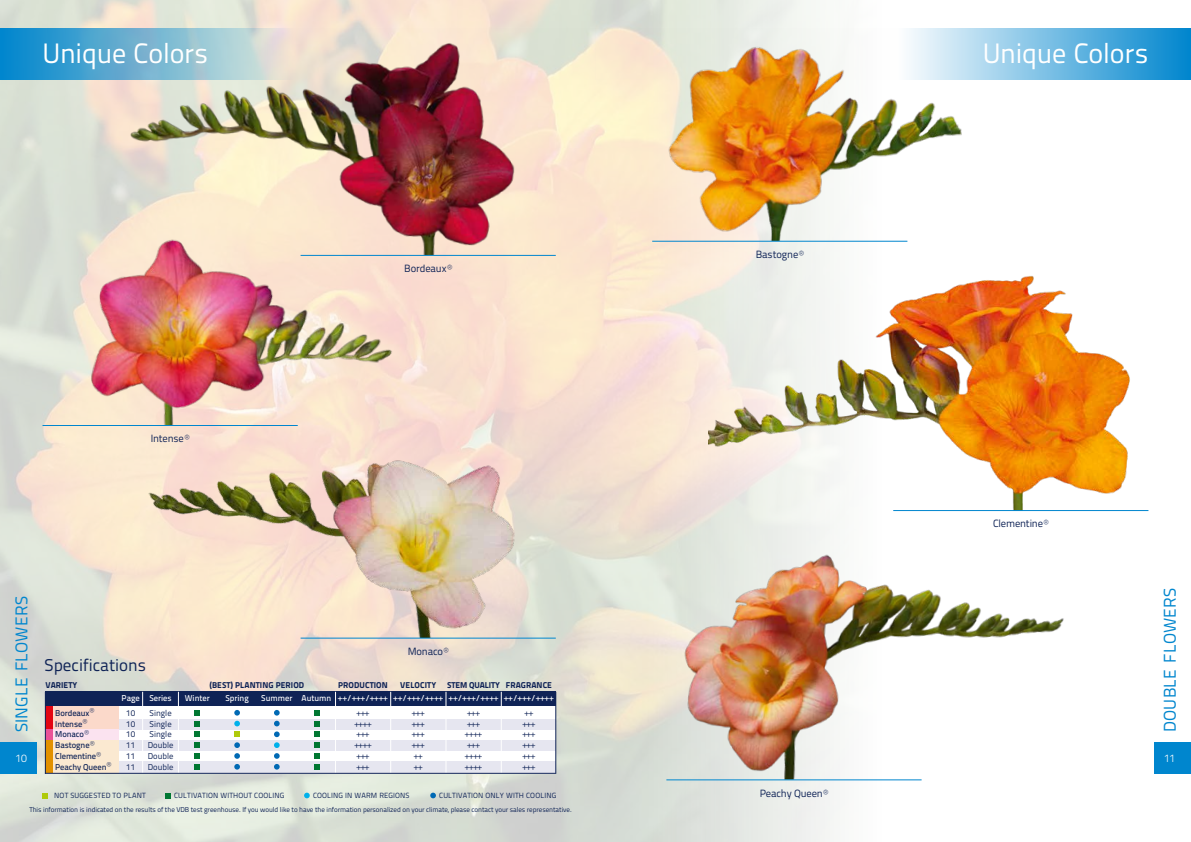
<style>
.page{position:relative;width:1191px;height:842px;background:#fff}
.page>*{position:absolute;margin:0;border:0;box-sizing:border-box;transform-origin:0 0}
.t1{font:28px "Titillium Text 22 L";letter-spacing:-.005em;color:#fff}
.t2{font:17px "Titillium Text 22 L";letter-spacing:.015em;color:#0086ce}
.t3{font:17px "Titillium Text 22 L";color:#0f2356}
.t4{font:300 11px "Titillium Text 22 L";color:#fff}
.t5{font:10.5px "Titillium Text 14 L 400 wt";letter-spacing:-.015em;color:#0f2356}
.t6{font:8.5px/10.8px "Titillium Text 14 L 400 wt";color:#0f2356}
.t7{font:8.5px "Titillium Text 14 L 600 wt";color:#fff}
.t8{font:8.5px/10.8px "Titillium Text 14 L 600 wt";letter-spacing:-.01em;color:#0f2356}
.t9{font:8.5px "Titillium Text 14 L 999 wt";letter-spacing:.01em;color:#0f2356}
.t10{font:8.5px "Titillium Text 14 L 999 wt";letter-spacing:-.01em;color:#0f2356}
.t11{font:7.5px "Titillium Text 14 L 400 wt";letter-spacing:.02em;color:#0f2356}
.t12{font:7px "Titillium Text 14 L 400 wt";letter-spacing:-.01em;color:#0f2356}
.s1{font-size:9px}
</style>
<div class="page">
<img style="left:0;top:0;width:834px;height:842px">
<div style="left:1154px;top:743px;width:37px;height:31px;background:#0086ce"></div>
<div style="left:0;top:743px;width:37px;height:31px;background:#0086ce"></div>
<img style="left:43px;top:213px;width:374px;height:212px">
<img style="left:142px;top:444px;width:387px;height:194px">
<img style="left:709px;top:269px;width:421px;height:241px">
<img style="left:666px;top:553px;width:398px;height:227px">
<hr style="left:300px;top:638px;width:256px;height:1px;background:#0086ce">
<hr style="left:43px;top:425px;width:255px;height:1px;background:#0086ce">
<hr style="left:893px;top:510px;width:255px;height:1px;background:#0086ce">
<hr style="left:666px;top:780px;width:255px;height:1px;background:#0086ce">
<svg style="left:43px;top:793px;width:5px;height:5px"></svg>
<svg style="left:165px;top:793px;width:6px;height:5px"></svg>
<svg style="left:304px;top:793px;width:6px;height:5px"></svg>
<svg style="left:430px;top:793px;width:6px;height:5px"></svg>
<div style="left:45px;top:692px;width:511px;height:81px;background:#fff"></div>
<div style="left:101px;top:719px;width:455px;height:10px;background:#e6e6f0"></div>
<div style="left:101px;top:740px;width:455px;height:11px;background:#e6e6f0"></div>
<div style="left:101px;top:762px;width:455px;height:11px;background:#e6e6f0"></div>
<div style="left:54px;top:719px;width:65px;height:10px;background:#fbd9ca"></div>
<div style="left:54px;top:729px;width:65px;height:11px;background:#fbe3f0"></div>
<div style="left:54px;top:740px;width:65px;height:11px;background:#fbe9d1"></div>
<div style="left:54px;top:751px;width:65px;height:11px;background:#fbe9d1"></div>
<div style="left:54px;top:762px;width:65px;height:11px;background:#fbe9d1"></div>
<div style="left:54px;top:706px;width:65px;height:13px;background:#fbd9ca"></div>
<div style="left:45px;top:719px;width:7px;height:10px;background:#e30613"></div>
<div style="left:45px;top:729px;width:7px;height:11px;background:#ea5297"></div>
<div style="left:45px;top:740px;width:7px;height:11px;background:#e29100"></div>
<div style="left:45px;top:751px;width:7px;height:11px;background:#e29100"></div>
<div style="left:45px;top:762px;width:7px;height:11px;background:#e29100"></div>
<div style="left:45px;top:703px;width:7px;height:16px;background:#e30613"></div>
<hr style="left:45px;top:692px;width:1px;height:82px;background:#0f2356">
<hr style="left:555px;top:692px;width:1px;height:82px;background:#0f2356">
<svg style="left:314px;top:710px;width:5px;height:5px"></svg>
<svg style="left:314px;top:721px;width:5px;height:48px"></svg>
<svg style="left:195px;top:710px;width:5px;height:5px"></svg>
<svg style="left:195px;top:721px;width:5px;height:48px"></svg>
<svg style="left:234px;top:710px;width:6px;height:60px"></svg>
<svg style="left:274px;top:710px;width:6px;height:60px"></svg>
<div style="left:45px;top:692px;width:511px;height:14px;background:#0f2356"></div>
<hr style="left:142px;top:692px;width:1px;height:81px;background:#fff">
<hr style="left:178px;top:692px;width:1px;height:81px;background:#fff">
<hr style="left:335px;top:692px;width:1px;height:81px;background:#fff">
<hr style="left:390px;top:692px;width:1px;height:81px;background:#fff">
<hr style="left:445px;top:692px;width:1px;height:81px;background:#fff">
<hr style="left:501px;top:692px;width:1px;height:81px;background:#fff">
<hr style="left:45px;top:773px;width:511px;height:1px;background:#0f2356">
<svg style="left:0;top:28px;width:595px;height:51px;background:#93c0d0"></svg>
<svg style="left:595px;top:28px;width:596px;height:51px;background:#82bedc"></svg>
<img style="left:130px;top:43px;width:400px;height:212px">
<hr style="left:300px;top:255px;width:256px;height:1px;background:#0086ce">
<img style="left:652px;top:31px;width:338px;height:210px">
<hr style="left:652px;top:241px;width:255px;height:1px;background:#0086ce">
<h1 class="t1" style="left:43px;top:32px;width:167px">Unique Colors</h1>
<h1 class="t1" style="left:982px;top:32px;width:167px">Unique Colors</h1>
<h3 class="t5" style="left:151px;top:432px;width:40px">Intense<span class="s1">®</span></h3>
<h3 class="t5" style="left:404px;top:262px;width:49px">Bordeaux<span class="s1">®</span></h3>
<h3 class="t5" style="left:755px;top:248px;width:50px">Bastogne<span class="s1">®</span></h3>
<h3 class="t5" style="left:993px;top:517px;width:57px">Clementine<span class="s1">®</span></h3>
<h2 class="t2" style="left:9px;top:732px;width:138px;rotate:-90deg">SINGLE FLOWERS</h2>
<h2 class="t2" style="left:1157px;top:732px;width:146px;rotate:-90deg">DOUBLE FLOWERS</h2>
<h3 class="t5" style="left:408px;top:645px;width:42px">Monaco<span class="s1">®</span></h3>
<h2 class="t3" style="left:45px;top:652px;width:103px">Specifications</h2>
<p class="t9" style="left:45px;top:679px;width:34px">VARIETY</p>
<p class="t9" style="left:210px;top:679px;width:96px">(BEST) PLANTING PERIOD</p>
<p class="t9" style="left:338px;top:679px;width:51px">PRODUCTION</p>
<p class="t9" style="left:400px;top:679px;width:37px">VELOCITY</p>
<p class="t10" style="left:447px;top:679px;width:106px">STEM QUALITY FRAGRANCE</p>
<p class="t7" style="left:149px;top:693px;width:24px">Series</p>
<p class="t6" style="left:148px;top:707px;width:27px">Single<br>Single<br>Single<br>Double<br>Double<br>Double</p>
<p class="t7" style="left:504px;top:693px;width:51px">++/+++/++++</p>
<p class="t6" style="left:522px;top:707px;width:14px">++ +++ +++ +++ +++ +++</p>
<p class="t7" style="left:185px;top:693px;width:27px">Winter</p>
<p class="t7" style="left:225px;top:693px;width:25px">Spring</p>
<p class="t7" style="left:261px;top:693px;width:128px">Summer Autumn ++/+++/++++</p>
<p class="t6" style="left:355px;top:707px;width:18px">+++ ++++ +++ ++++ +++ +++</p>
<p class="t7" style="left:393px;top:693px;width:51px">++/+++/++++</p>
<p class="t6" style="left:412px;top:707px;width:14px">+++ +++ +++ +++ ++ ++</p>
<p class="t7" style="left:449px;top:693px;width:51px">++/+++/++++</p>
<p class="t6" style="left:465px;top:707px;width:18px">+++ +++ ++++ +++ ++++ ++++</p>
<p class="t7" style="left:122px;top:693px;width:20px">Page</p>
<p class="t6" style="left:126px;top:707px;width:11px;text-align:justify">10<br>10<br>10<br>11<br>11<br>11</p>
<p class="t8" style="left:55px;top:707px;width:58px">Bordeaux®<br>Intense®<br>Monaco®<br>Bastogne®<br>Clementine®<br>Peachy Queen®</p>
<h3 class="t4" style="left:16px;top:751px;width:13px">10</h3>
<h3 class="t4" style="left:1164px;top:751px;width:12px">11</h3>
<p class="t11" style="left:54px;top:791px;width:93px">NOT SUGGESTED TO PLANT</p>
<p class="t12" style="left:29px;top:805px;width:544px">This information is indicated on the results of the VDB test greenhouse. If you would like to have the information personalized on your climate, please contact your sales representative.</p>
<p class="t11" style="left:174px;top:791px;width:112px">CULTIVATION WITHOUT COOLING</p>
<p class="t11" style="left:313px;top:791px;width:98px">COOLING IN WARM REGIONS</p>
<p class="t11" style="left:439px;top:791px;width:119px">CULTIVATION ONLY WITH COOLING</p>
<h3 class="t5" style="left:759px;top:786px;width:70px">Peachy Queen<span class="s1">®</span></h3>
</div>
